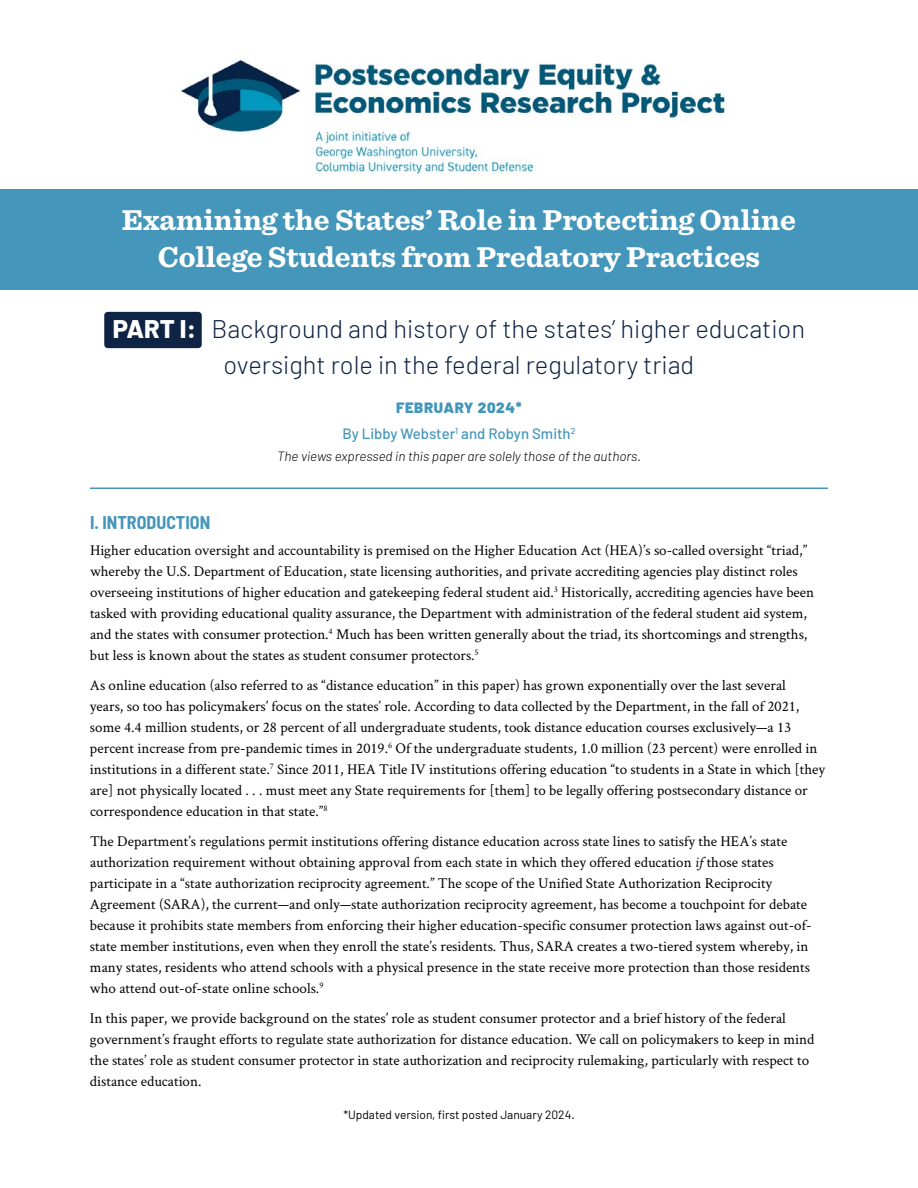
<style>
.page{position:relative;width:918px;height:1188px;background:#fff}
.page>*{position:absolute;margin:0;border:0;box-sizing:border-box;transform-origin:0 0}
.t1{font:700 30px/37.5px "Sentinel";color:#fff;text-align:center}
.t2{font:300 25.5px/36px "Barlow";color:#0f2344;text-align:center}
.t3{font:700 semi-condensed 18px "Barlow";color:#4496ba}
.t4{font:15px/21px "Crimson Text";color:#000}
.t5{font:500 15px/25.5px "Barlow";color:#4496ba;text-align:center}
.t6{font:italic 300 13.5px "Barlow";color:#000}
.t7{font:12px "Barlow";color:#000}
.s1{font-weight:800;color:#fff}
.s2{font-weight:900}
.s3{font-style:italic}
</style>
<div class="page">
<div style="left:104px;top:312px;width:98px;height:36px;background:#0f2344;border-radius:4px"></div>
<div style="left:0;top:189px;width:918px;height:101px;background:#4496ba"></div>
<hr style="left:90px;top:488px;width:738px;height:1px;background:#4496ba">
<img style="left:180px;top:59px;width:545px;height:118px">
<h1 class="t1" style="left:122px;top:200px;width:676px">Examining the States’ Role in Protecting Online<br>College Students from Predatory Practices</h1>
<h2 class="t2" style="left:113px;top:311px;width:694px"><span class="s1">PART I:</span> Background and history of the states’ higher education oversight role in the federal regulatory triad</h2>
<p class="t5" style="left:342px;top:395px;width:235px"><span class="s2">FEBRUARY 2024*<br></span>By Libby Webster<sup>1</sup> and Robyn Smith<sup>2</sup></p>
<p class="t6" style="left:277px;top:448px;width:365px">The views expressed in this paper are solely those of the authors.</p>
<p class="t3" style="left:90px;top:510px;width:122px">I. INTRODUCTION</p>
<p class="t4" style="left:90px;top:539px;width:726px">Higher education oversight and accountability is premised on the Higher Education Act (HEA)’s so-called oversight “triad,” whereby the U.S. Department of Education, state licensing authorities, and private accrediting agencies play distinct roles overseeing institutions of higher education and gatekeeping federal student aid.<sup>3</sup> Historically, accrediting agencies have been tasked with providing educational quality assurance, the Department with administration of the federal student aid system, and the states with consumer protection.<sup>4</sup> Much has been written generally about the triad, its shortcomings and strengths, but less is known about the states as student consumer protectors.<sup>5</sup></p>
<p class="t4" style="left:90px;top:674px;width:737px">As online education (also referred to as “distance education” in this paper) has grown exponentially over the last several<br>years, so too has policymakers’ focus on the states’ role. According to data collected by the Department, in the fall of 2021, some 4.4 million students, or 28 percent of all undergraduate students, took distance education courses exclusively—a 13 percent increase from pre-pandemic times in 2019.<sup>6</sup> Of the undergraduate students, 1.0 million (23 percent) were enrolled in institutions in a different state.<sup>7</sup> Since 2011, HEA Title IV institutions offering education “to students in a State in which [they are] not physically located . . . must meet any State requirements for [them] to be legally offering postsecondary distance or correspondence education in that state.”<sup>8</sup></p>
<p class="t4" style="left:90px;top:830px;width:723px">The Department’s regulations permit institutions offering distance education across state lines to satisfy the HEA’s state authorization requirement without obtaining approval from each state in which they offered education <span class="s3">if</span> those states participate in a “state authorization reciprocity agreement.” The scope of the Unified State Authorization Reciprocity Agreement (SARA), the current—and only—state authorization reciprocity agreement, has become a touchpoint for debate because it prohibits state members from enforcing their higher education-specific consumer protection laws against out-of&shy;state member institutions, even when they enroll the state’s residents. Thus, SARA creates a two-tiered system whereby, in many states, residents who attend schools with a physical presence in the state receive more protection than those residents who attend out-of-state online schools.<sup>9</sup></p>
<p class="t4" style="left:90px;top:1007px;width:726px">In this paper, we provide background on the states’ role as student consumer protector and a brief history of the federal government’s fraught efforts to regulate state authorization for distance education. We call on policymakers to keep in mind the states’ role as student consumer protector in state authorization and reciprocity rulemaking, particularly with respect to distance education.</p>
<p class="t7" style="left:343px;top:1107px;width:233px">*Updated version, first posted January 2024.</p>
</div>
